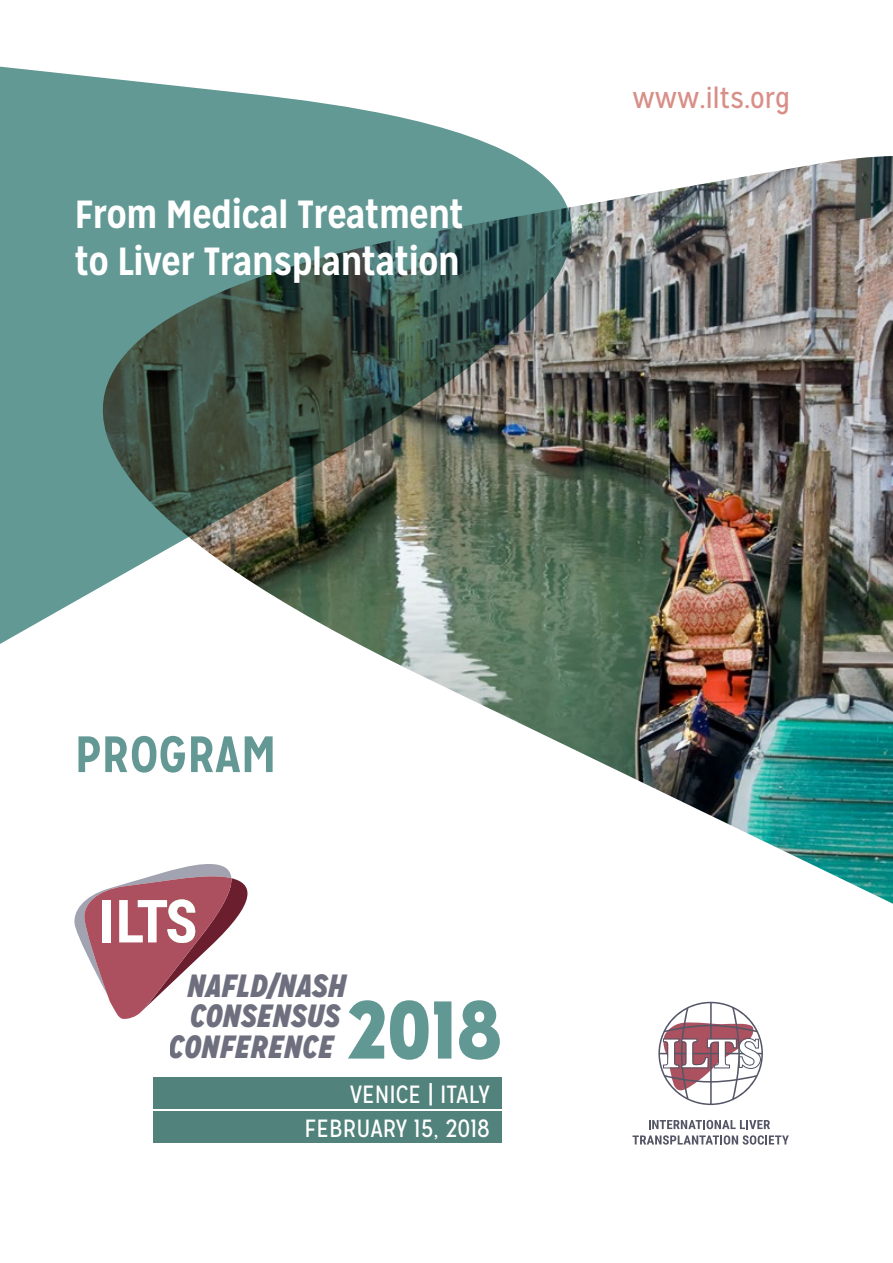
<style>
.page{position:relative;width:893px;height:1263px;background:#fff}
.page>*{position:absolute;margin:0;border:0;box-sizing:border-box;transform-origin:0 0}
.t1{font:900 81.6px "Mission Gothic";color:#629893}
.t2{font:700 51px "Mission Gothic";color:#639895}
.t3{font:700 39.15px/47.1px "Mission Gothic";letter-spacing:-.025em;color:#fff}
.t4{font:italic 900 32.1px/30.5px "Mission Gothic";color:#545667;text-align:center}
.t5{font:29.4px "Mission Gothic";color:#d88f88}
.t6{font:24.9px/33.6px "Mission Gothic";color:#fff;text-align:right}
</style>
<div class="page">
<img style="left:525px;top:156px;width:368px;height:748px">
<svg style="left:658px;top:1002px;width:105px;height:103px"></svg>
<svg style="left:649px;top:1120px;width:121px;height:9px"></svg>
<svg style="left:632px;top:1135px;width:157px;height:10px"></svg>
<div style="left:153px;top:1112px;width:348px;height:31px;background:#51827b"></div>
<div style="left:153px;top:1077px;width:348px;height:32px;background:#51827b"></div>
<svg style="left:74px;top:864px;width:174px;height:155px"></svg>
<img style="left:0;top:66px;width:589px;height:660px">
<p class="t3" style="left:74px;top:190px;width:391px">From Medical Treatment to Liver Transplantation</p>
<p class="t5" style="left:632px;top:80px;width:159px">www.ilts.org</p>
<h2 class="t2" style="left:74px;top:722px;width:204px">PROGRAM</h2>
<p class="t4" style="left:169px;top:970px;width:179px">NAFLD/NASH<br>CONSENSUS<br>CONFERENCE</p>
<h1 class="t1" style="left:347px;top:977px;width:156px">2018</h1>
<p class="t6" style="left:305px;top:1077px;width:187px">VENICE | ITALY<br>FEBRUARY 15, 2018</p>
</div>
